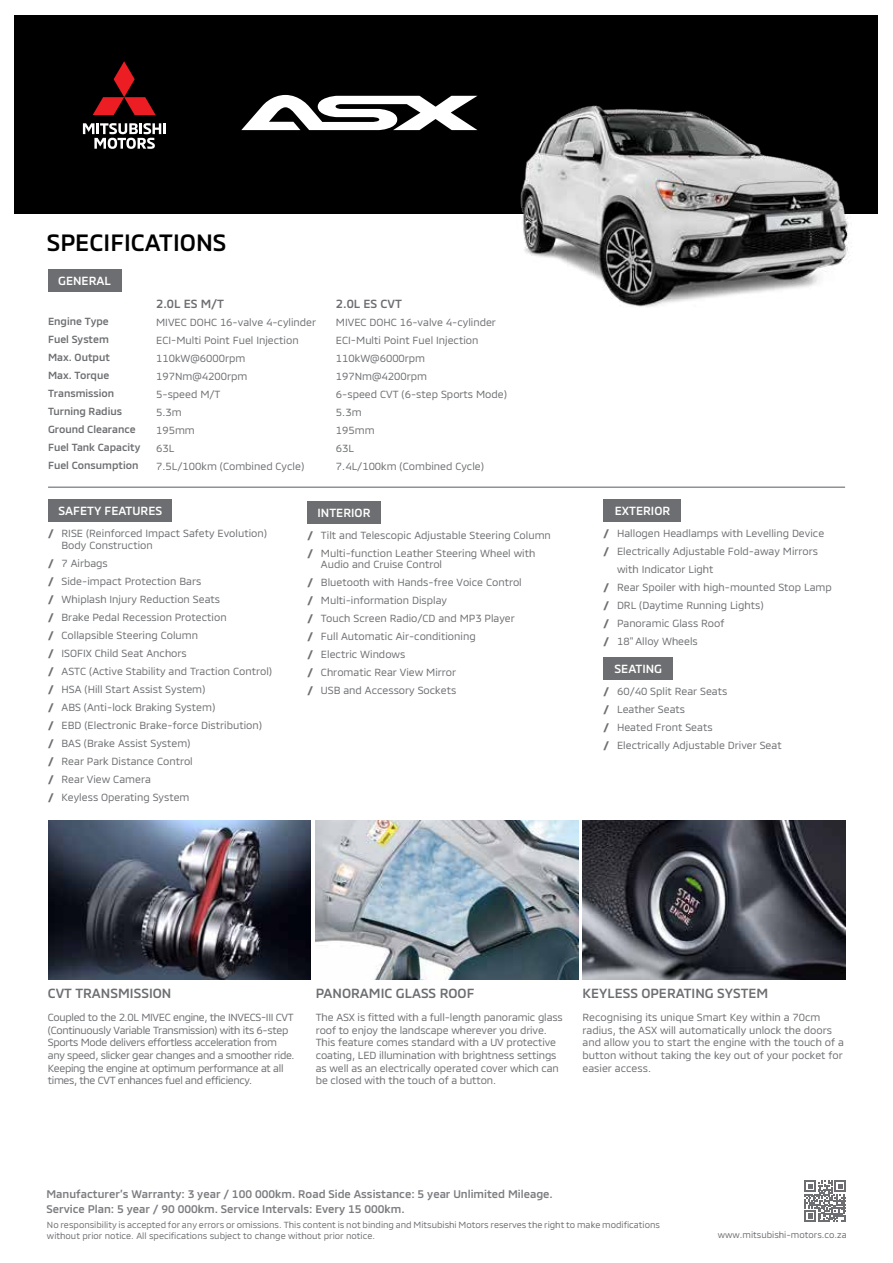
<style>
.page{position:relative;width:893px;height:1263px;background:#fff}
.page>*{position:absolute;margin:0;border:0;box-sizing:border-box;transform-origin:0 0}
.t1{font:500 24px "MMCOFFICE";color:#000}
.t2{font:500 13.5px "MMCOFFICE";color:#6d6e71}
.t3{font:500 12px "MMCOFFICE";color:#fff}
.t4{font:500 12px "MMCOFFICE";color:#6d6e71}
.t5{font:500 11.25px/15px "MMCOFFICE";color:#7b7c7f}
.t6{font:10.5px/18px "MMCOFFICE";color:#6d6e71}
.t7{font:10.5px/12.6px "MMCOFFICE";letter-spacing:-.03em;color:#6d6e71}
.t8{font:500 10.5px/18px "MMCOFFICE";color:#6d6e71}
.t9{font:9px/10.8px "MMCOFFICE";color:#6d6e71}
.s1{font-weight:700}
</style>
<div class="page">
<div style="left:15px;top:15px;width:863px;height:198px;background:#000"></div>
<hr style="left:48px;top:487px;width:797px;height:1px;background:#6d6e71">
<img style="left:48px;top:820px;width:263px;height:160px">
<img style="left:582px;top:820px;width:263px;height:160px">
<img style="left:316px;top:820px;width:262px;height:160px">
<svg style="left:83px;top:123px;width:83px;height:26px"></svg>
<svg style="left:93px;top:61px;width:63px;height:54px"></svg>
<img style="left:489px;top:105px;width:368px;height:202px">
<svg style="left:241px;top:95px;width:236px;height:35px"></svg>
<div style="left:307px;top:501px;width:74px;height:23px;background:#6d6e71"></div>
<div style="left:604px;top:658px;width:69px;height:22px;background:#6d6e71"></div>
<div style="left:604px;top:499px;width:77px;height:23px;background:#6d6e71"></div>
<div style="left:48px;top:269px;width:73px;height:23px;background:#6d6e71"></div>
<div style="left:49px;top:500px;width:123px;height:22px;background:#6d6e71"></div>
<svg style="left:804px;top:1180px;width:1px;height:42px"></svg>
<svg style="left:805px;top:1180px;width:41px;height:42px"></svg>
<h1 class="t1" style="left:47px;top:223px;width:181px">SPECIFICATIONS</h1>
<p class="t3" style="left:58px;top:271px;width:54px">GENERAL</p>
<p class="t8" style="left:48px;top:311px;width:94px">Engine Type<br>Fuel System<br>Max. Output<br>Max. Torque<br>Transmission<br>Turning Radius<br>Ground Clearance<br>Fuel Tank Capacity<br>Fuel Consumption</p>
<p class="t4" style="left:156px;top:294px;width:69px">2.0L ES M/T</p>
<p class="t6" style="left:156px;top:312px;width:162px">MIVEC DOHC 16-valve 4-cylinder<br>ECI-Multi Point Fuel Injection<br>110kW@6000rpm<br>197Nm@4200rpm<br>5-speed M/T<br>5.3m<br>195mm<br>63L<br>7.5L/100km (Combined Cycle)</p>
<p class="t4" style="left:336px;top:294px;width:68px">2.0L ES CVT</p>
<p class="t6" style="left:336px;top:312px;width:173px">MIVEC DOHC 16-valve 4-cylinder<br>ECI-Multi Point Fuel Injection<br>110kW@6000rpm<br>197Nm@4200rpm<br>6-speed CVT (6-step Sports Mode)<br>5.3m<br>195mm<br>63L<br>7.4L/100km (Combined Cycle)</p>
<p class="t3" style="left:58px;top:501px;width:105px">SAFETY FEATURES</p>
<p class="t6" style="left:62px;top:527px;width:207px;line-height:11.2px;text-indent:-14px"><span class="s1">/</span> RISE (Reinforced Impact Safety Evolution)<br>Body Construction</p>
<p class="t6" style="left:48px;top:552px;width:226px"><span class="s1">/</span> 7 Airbags<br><span class="s1">/</span> Side-impact Protection Bars<br><span class="s1">/</span> Whiplash Injury Reduction Seats<br><span class="s1">/</span> Brake Pedal Recession Protection<br><span class="s1">/</span> Collapsible Steering Column<br><span class="s1">/</span> ISOFIX Child Seat Anchors<br><span class="s1">/</span> ASTC (Active Stability and Traction Control) <span class="s1">/</span> HSA (Hill Start Assist System)<br><span class="s1">/</span> ABS (Anti-lock Braking System)<br><span class="s1">/</span> EBD (Electronic Brake-force Distribution)<br><span class="s1">/</span> BAS (Brake Assist System)<br><span class="s1">/</span> Rear Park Distance Control<br><span class="s1">/</span> Rear View Camera<br><span class="s1">/</span> Keyless Operating System</p>
<p class="t3" style="left:318px;top:503px;width:54px">INTERIOR</p>
<p class="t6" style="left:307px;top:525px;width:245px"><span class="s1">/</span> Tilt and Telescopic Adjustable Steering Column <span class="s1">/</span> Multi-function Leather Steering Wheel with</p>
<p class="t6" style="left:307px;top:554px;width:216px;text-indent:14px">Audio and Cruise Control<br><span class="s1">/</span> Bluetooth with Hands-free Voice Control <span class="s1">/</span> Multi-information Display<br><span class="s1">/</span> Touch Screen Radio/CD and MP3 Player <span class="s1">/</span> Full Automatic Air-conditioning<br><span class="s1">/</span> Electric Windows<br><span class="s1">/</span> Chromatic Rear View Mirror<br><span class="s1">/</span> USB and Accessory Sockets</p>
<p class="t3" style="left:615px;top:501px;width:57px">EXTERIOR</p>
<p class="t6" style="left:604px;top:523px;width:222px"><span class="s1">/</span> Hallogen Headlamps with Levelling Device</p>
<p class="t6" style="left:604px;top:541px;width:216px"><span class="s1">/</span> Electrically Adjustable Fold-away Mirrors</p>
<p class="t6" style="left:617px;top:559px;width:98px">with Indicator Light</p>
<p class="t6" style="left:604px;top:577px;width:230px"><span class="s1">/</span> Rear Spoiler with high-mounted Stop Lamp</p>
<p class="t6" style="left:604px;top:595px;width:162px"><span class="s1">/</span> DRL (Daytime Running Lights)</p>
<p class="t6" style="left:604px;top:613px;width:122px"><span class="s1">/</span> Panoramic Glass Roof</p>
<p class="t6" style="left:604px;top:631px;width:96px"><span class="s1">/</span> 18" Alloy Wheels</p>
<p class="t3" style="left:614px;top:659px;width:49px">SEATING</p>
<p class="t6" style="left:604px;top:681px;width:180px"><span class="s1">/</span> 60/40 Split Rear Seats<br><span class="s1">/</span> Leather Seats<br><span class="s1">/</span> Heated Front Seats<br><span class="s1">/</span> Electrically Adjustable Driver Seat</p>
<p class="t2" style="left:48px;top:982px;width:125px">CVT TRANSMISSION</p>
<p class="t7" style="left:48px;top:1010px;width:248px">Coupled to the 2.0L MIVEC engine, the INVECS-III CVT (Continuously Variable Transmission) with its 6-step Sports Mode delivers effortless acceleration from any speed, slicker gear changes and a smoother ride.<br>Keeping the engine at optimum performance at all times, the CVT enhances fuel and efficiency.</p>
<p class="t2" style="left:316px;top:982px;width:160px">PANORAMIC GLASS ROOF</p>
<p class="t6" style="left:316px;top:1010px;width:249px;line-height:12.6px">The ASX is fitted with a full-length panoramic glass roof to enjoy the landscape wherever you drive.<br>This feature comes standard with a UV protective coating, LED illumination with brightness settings as well as an electrically operated cover which can be closed with the touch of a button.</p>
<p class="t2" style="left:582px;top:982px;width:187px">KEYLESS OPERATING SYSTEM</p>
<p class="t6" style="left:582px;top:1010px;width:263px;line-height:12.6px">Recognising its unique Smart Key within a 70cm radius, the ASX will automatically unlock the doors and allow you to start the engine with the touch of a button without taking the key out of your pocket for easier access.</p>
<p class="t5" style="left:46px;top:1185px;width:508px">Manufacturer’s Warranty: 3 year / 100 000km. Road Side Assistance: 5 year Unlimited Mileage.<br>Service Plan: 5 year / 90 000km. Service Intervals: Every 15 000km.</p>
<p class="t9" style="left:47px;top:1218px;width:615px">No responsibility is accepted for any errors or omissions. This content is not binding and Mitsubishi Motors reserves the right to make modifications without prior notice. All specifications subject to change without prior notice.</p>
<p class="t9" style="left:718px;top:1228px;width:131px">www.mitsubishi-motors.co.za</p>
</div>
